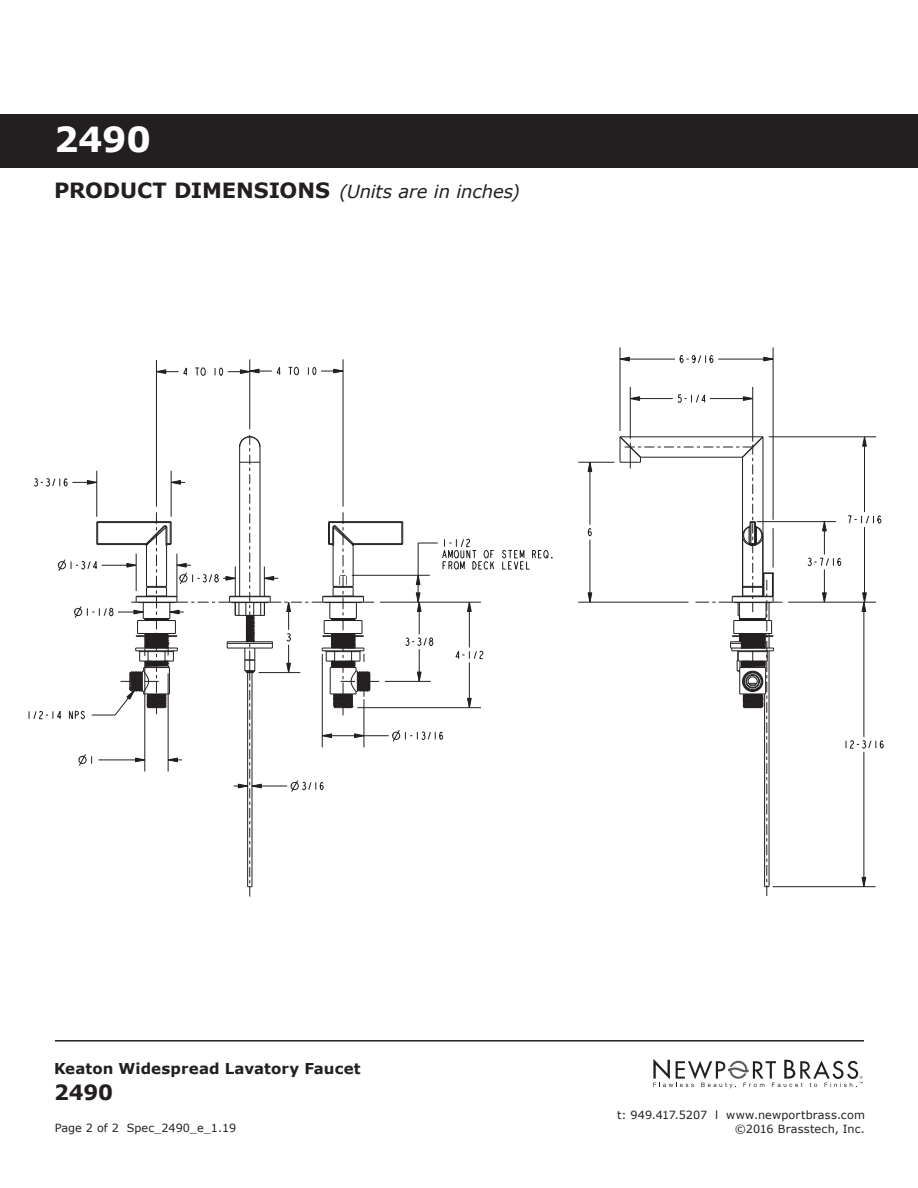
<style>
.page{position:relative;width:918px;height:1188px;background:#fff}
.page>*{position:absolute;margin:0;border:0;box-sizing:border-box;transform-origin:0 0}
.t1{font:700 34.5px "Verdana";color:#fff}
.t2{font:700 23.85px "Verdana";color:#231f20}
.t3{font:700 21px "Verdana";color:#231f20}
.t4{font:italic 18px "Verdana";letter-spacing:-.01em;color:#231f20}
.t5{font:700 15px "Verdana";letter-spacing:.005em;color:#231f20}
.t6{font:11.25px "Verdana";letter-spacing:.01em;color:#231f20}
.s1{font-weight:700;font-style:normal;font-size:21px}
</style>
<div class="page">
<svg style="left:653px;top:1059px;width:210px;height:29px"></svg>
<hr style="left:55px;top:1040px;width:809px;height:2px;background:#231f20">
<div style="left:0;top:114px;width:918px;height:54px;background:#231f20"></div>
<svg style="left:289px;top:366px;width:11px;height:10px"></svg>
<svg style="left:195px;top:367px;width:11px;height:9px"></svg>
<svg style="left:392px;top:730px;width:52px;height:12px"></svg>
<svg style="left:677px;top:394px;width:29px;height:9px"></svg>
<svg style="left:743px;top:396px;width:9px;height:5px"></svg>
<svg style="left:631px;top:396px;width:9px;height:5px"></svg>
<svg style="left:679px;top:355px;width:35px;height:9px"></svg>
<svg style="left:619px;top:357px;width:11px;height:5px"></svg>
<svg style="left:763px;top:357px;width:10px;height:5px"></svg>
<svg style="left:587px;top:528px;width:5px;height:9px"></svg>
<svg style="left:588px;top:463px;width:4px;height:9px"></svg>
<svg style="left:588px;top:592px;width:4px;height:10px"></svg>
<svg style="left:807px;top:557px;width:35px;height:10px"></svg>
<svg style="left:822px;top:522px;width:5px;height:9px"></svg>
<svg style="left:822px;top:592px;width:5px;height:10px"></svg>
<svg style="left:848px;top:515px;width:34px;height:9px"></svg>
<svg style="left:862px;top:436px;width:5px;height:11px"></svg>
<svg style="left:846px;top:740px;width:38px;height:9px"></svg>
<svg style="left:861px;top:592px;width:6px;height:20px"></svg>
<svg style="left:861px;top:877px;width:5px;height:9px"></svg>
<svg style="left:502px;top:550px;width:51px;height:20px"></svg>
<svg style="left:455px;top:647px;width:29px;height:13px"></svg>
<svg style="left:467px;top:603px;width:5px;height:9px"></svg>
<svg style="left:467px;top:698px;width:5px;height:9px"></svg>
<svg style="left:405px;top:637px;width:28px;height:9px"></svg>
<svg style="left:416px;top:592px;width:6px;height:20px"></svg>
<svg style="left:417px;top:672px;width:5px;height:9px"></svg>
<hr style="left:156px;top:360px;width:1px;height:147px;background:#231f20">
<hr style="left:322px;top:735px;width:67px;height:1px;background:#231f20">
<hr style="left:357px;top:707px;width:124px;height:1px;background:#231f20">
<hr style="left:385px;top:681px;width:46px;height:1px;background:#231f20">
<hr style="left:249px;top:359px;width:1px;height:70px;background:#231f20">
<hr style="left:380px;top:602px;width:101px;height:1px;background:#231f20">
<hr style="left:343px;top:359px;width:1px;height:148px;background:#231f20">
<hr style="left:352px;top:575px;width:78px;height:1px;background:#231f20">
<hr style="left:418px;top:543px;width:1px;height:59px;background:#231f20">
<hr style="left:419px;top:602px;width:1px;height:32px;background:#231f20">
<hr style="left:419px;top:649px;width:1px;height:32px;background:#231f20">
<hr style="left:469px;top:602px;width:1px;height:45px;background:#231f20">
<hr style="left:469px;top:662px;width:1px;height:46px;background:#231f20">
<svg style="left:157px;top:367px;width:31px;height:9px"></svg>
<svg style="left:308px;top:366px;width:36px;height:10px"></svg>
<svg style="left:215px;top:363px;width:66px;height:14px"></svg>
<hr style="left:773px;top:886px;width:103px;height:1px;background:#231f20">
<hr style="left:590px;top:462px;width:1px;height:63px;background:#231f20">
<hr style="left:590px;top:540px;width:1px;height:62px;background:#231f20">
<hr style="left:620px;top:347px;width:1px;height:84px;background:#231f20">
<hr style="left:630px;top:387px;width:1px;height:52px;background:#231f20">
<hr style="left:752px;top:387px;width:1px;height:55px;background:#231f20">
<hr style="left:578px;top:602px;width:110px;height:1px;background:#231f20">
<hr style="left:788px;top:602px;width:88px;height:1px;background:#231f20">
<hr style="left:773px;top:347px;width:1px;height:173px;background:#231f20">
<hr style="left:824px;top:522px;width:1px;height:33px;background:#231f20">
<hr style="left:824px;top:569px;width:1px;height:33px;background:#231f20">
<hr style="left:757px;top:521px;width:79px;height:1px;background:#231f20">
<hr style="left:864px;top:602px;width:1px;height:135px;background:#231f20">
<hr style="left:864px;top:752px;width:1px;height:135px;background:#231f20">
<hr style="left:864px;top:437px;width:1px;height:75px;background:#231f20">
<hr style="left:864px;top:527px;width:1px;height:75px;background:#231f20">
<hr style="left:578px;top:462px;width:36px;height:1px;background:#231f20">
<hr style="left:769px;top:437px;width:107px;height:1px;background:#231f20">
<hr style="left:710px;top:398px;width:43px;height:1px;background:#231f20">
<hr style="left:630px;top:398px;width:43px;height:1px;background:#231f20">
<hr style="left:718px;top:359px;width:55px;height:1px;background:#231f20">
<hr style="left:620px;top:359px;width:55px;height:1px;background:#231f20">
<hr style="left:354px;top:544px;width:48px;height:1px;background:#231f20">
<hr style="left:353px;top:543px;width:50px;height:1px;background:#231f20">
<hr style="left:328px;top:522px;width:75px;height:1px;background:#231f20">
<hr style="left:329px;top:521px;width:73px;height:1px;background:#231f20">
<svg style="left:401px;top:521px;width:3px;height:24px"></svg>
<svg style="left:29px;top:435px;width:350px;height:462px"></svg>
<svg style="left:619px;top:436px;width:163px;height:460px"></svg>
<svg style="left:416px;top:538px;width:79px;height:47px"></svg>
<h1 class="t1" style="left:54px;top:117px;width:98px">2490</h1>
<h3 class="t4" style="left:54px;top:180px;width:467px"><span class="s1">Product dim ensions</span> (Units are in inches)</h3>
<h3 class="t5" style="left:54px;top:1059px;width:308px">Keaton Widespread Lavatory Faucet</h3>
<h3 class="t3" style="left:54px;top:1079px;width:61px">2490</h3>
<p class="t6" style="left:617px;top:1108px;width:249px">t: 949.417.5207 l www.newportbrass.com</p>
<p class="t6" style="left:55px;top:1121px;width:183px">Page 2 of 2 Spec_2490_e_1.19</p>
<p class="t6" style="left:735px;top:1122px;width:132px">©2016 Brasstech, Inc.</p>
<h2 class="t2" style="left:28px;top:1124px;width:69px">2490</h2>
</div>
